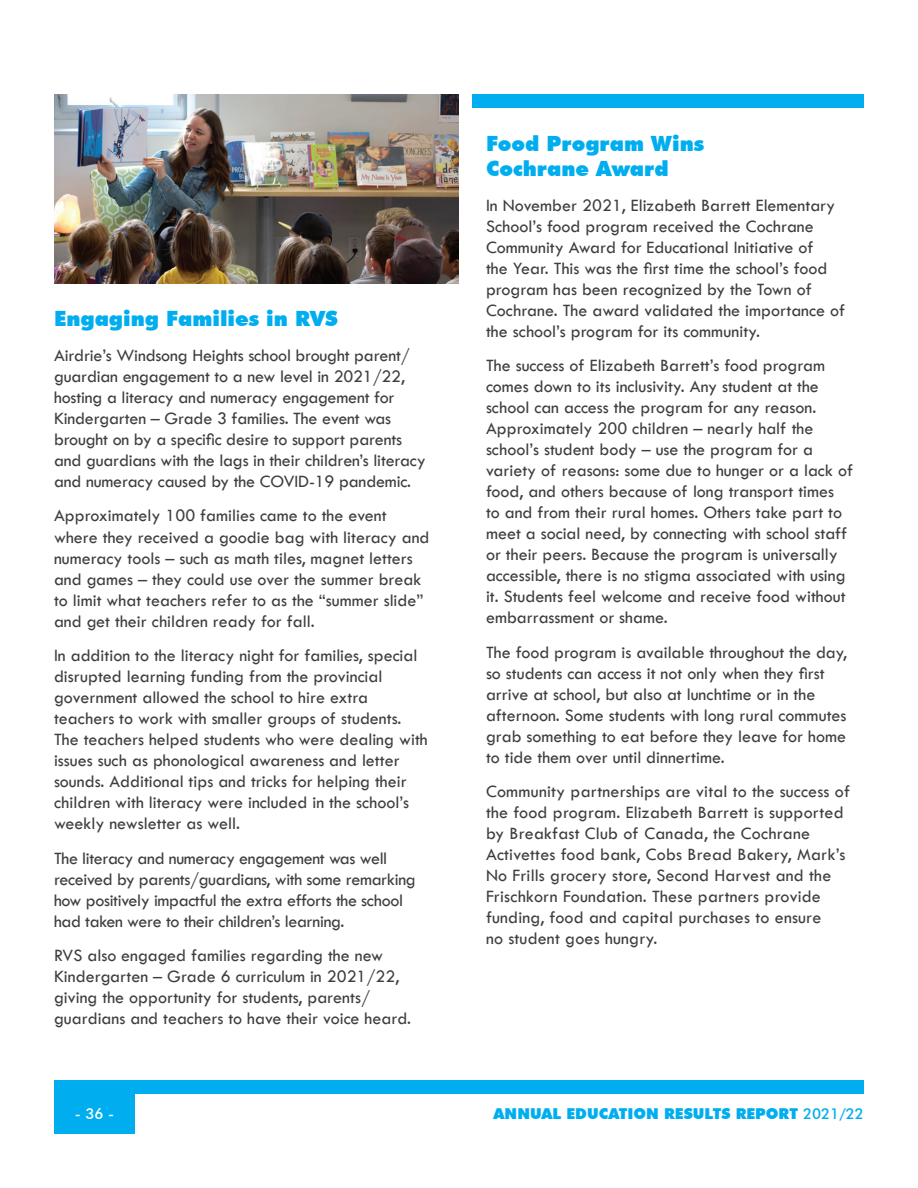
<style>
.page{position:relative;width:918px;height:1188px;background:#fff}
.page>*{position:absolute;margin:0;border:0;box-sizing:border-box;transform-origin:0 0}
.t1{font:900 21px/25.2px "Futura BT";color:#00aeef}
.t2{font:18px/21px "Tw Cen";color:#3e3e3f}
.t3{font:18px/21px "Tw Cen";letter-spacing:-.02em;color:#3e3e3f}
.t4{font:900 15px "Futura BT";color:#00aeef}
.t5{font:500 15px "Futura BT";color:#fff}
.s1{font-weight:500}
</style>
<div class="page">
<img style="left:54px;top:94px;width:405px;height:190px">
<div style="left:54px;top:1094px;width:81px;height:40px;background:#00aeef"></div>
<div style="left:54px;top:1080px;width:810px;height:14px;background:#00aeef"></div>
<div style="left:472px;top:94px;width:392px;height:14px;background:#00aeef"></div>
<p class="t1" style="left:54px;top:306px;width:285px">Engaging Families in RVS</p>
<p class="t2" style="left:54px;top:345px;width:373px">Airdrie’s Windsong Heights school brought parent/ guardian engagement to a new level in 2021/22, hosting a literacy and numeracy engagement for Kindergarten – Grade 3 families. The event was brought on by a specific desire to support parents and guardians with the lags in their children’s literacy and numeracy caused by the COVID-19 pandemic.</p>
<p class="t2" style="left:54px;top:505px;width:377px">Approximately 100 families came to the event where they received a goodie bag with literacy and numeracy tools – such as math tiles, magnet letters and games – they could use over the summer break to limit what teachers refer to as the “summer slide” and get their children ready for fall.</p>
<p class="t2" style="left:54px;top:645px;width:375px">In addition to the literacy night for families, special disrupted learning funding from the provincial government allowed the school to hire extra teachers to work with smaller groups of students.<br>The teachers helped students who were dealing with issues such as phonological awareness and letter sounds. Additional tips and tricks for helping their children with literacy were included in the school’s weekly newsletter as well.</p>
<p class="t3" style="left:54px;top:847px;width:363px">The literacy and numeracy engagement was well received by parents/guardians, with some remarking how positively impactful the extra efforts the school had taken were to their children’s learning.</p>
<p class="t2" style="left:54px;top:945px;width:359px">RVS also engaged families regarding the new Kindergarten – Grade 6 curriculum in 2021/22, giving the opportunity for students, parents/ guardians and teachers to have their voice heard.</p>
<p class="t1" style="left:486px;top:131px;width:220px">Food Program Wins<br>Cochrane Award</p>
<p class="t2" style="left:486px;top:194px;width:361px">In November 2021, Elizabeth Barrett Elementary School’s food program received the Cochrane Community Award for Educational Initiative of<br>the Year. This was the first time the school’s food program has been recognized by the Town of Cochrane. The award validated the importance of the school’s program for its community.</p>
<p class="t2" style="left:486px;top:355px;width:369px">The success of Elizabeth Barrett’s food program comes down to its inclusivity. Any student at the school can access the program for any reason.<br>Approximately 200 children – nearly half the school’s student body – use the program for a variety of reasons: some due to hunger or a lack of food, and others because of long transport times<br>to and from their rural homes. Others take part to meet a social need, by connecting with school staff or their peers. Because the program is universally accessible, there is no stigma associated with using it. Students feel welcome and receive food without embarrassment or shame.</p>
<p class="t2" style="left:486px;top:642px;width:363px">The food program is available throughout the day, so students can access it not only when they first arrive at school, but also at lunchtime or in the afternoon. Some students with long rural commutes grab something to eat before they leave for home to tide them over until dinnertime.</p>
<p class="t2" style="left:486px;top:781px;width:366px">Community partnerships are vital to the success of the food program. Elizabeth Barrett is supported by Breakfast Club of Canada, the Cochrane Activettes food bank, Cobs Bread Bakery, Mark’s No Frills grocery store, Second Harvest and the Frischkorn Foundation. These partners provide funding, food and capital purchases to ensure<br>no student goes hungry.</p>
<p class="t5" style="left:75px;top:1105px;width:41px">- 36 -</p>
<p class="t4" style="left:494px;top:1105px;width:372px">ANNUAL EDUCATION RESULTS REPORT <span class="s1">2021/22</span></p>
</div>
